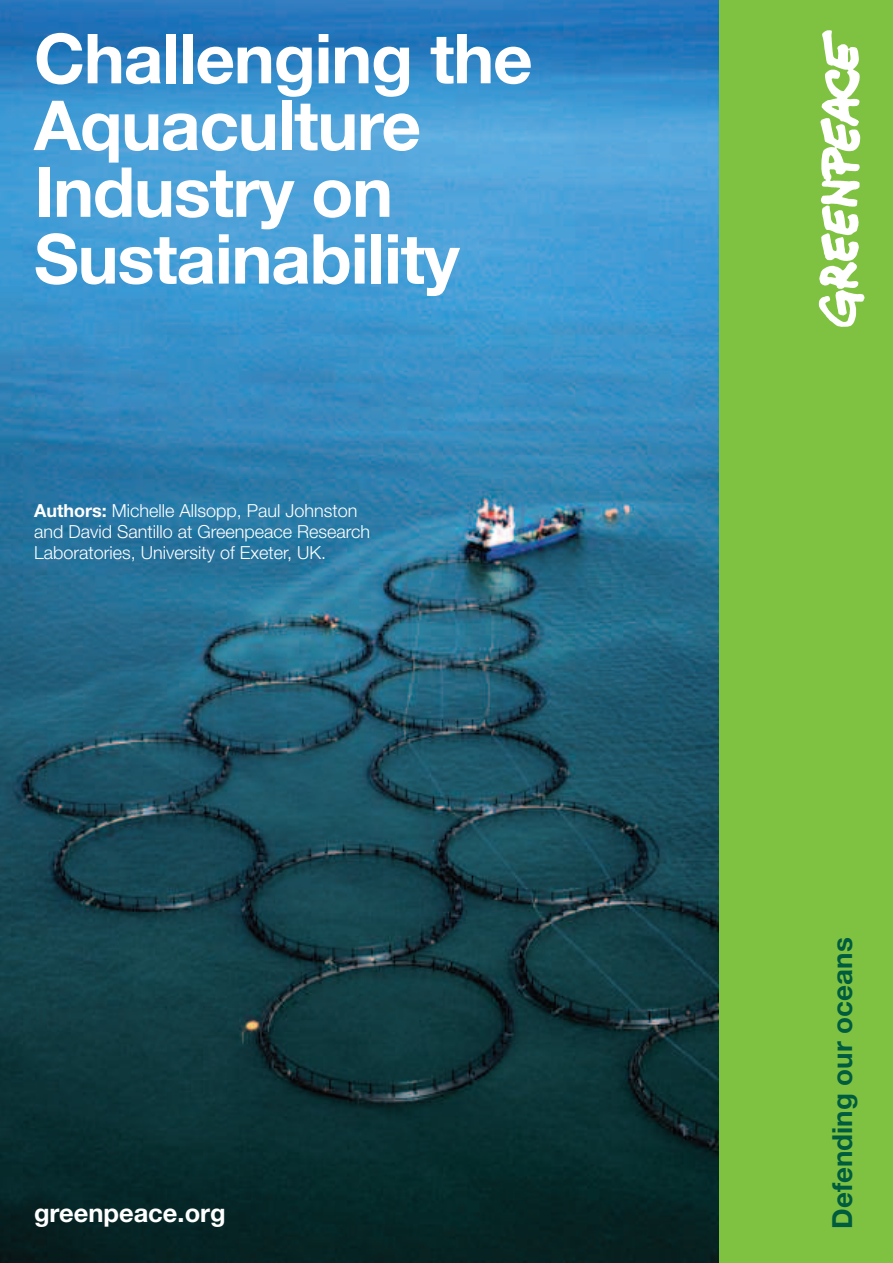
<style>
.page{position:relative;width:893px;height:1263px;background:#fff}
.page>*{position:absolute;margin:0;border:0;box-sizing:border-box;transform-origin:0 0}
.t1{font:700 69px/66.8px "Helvetica Neue LT Com";letter-spacing:-.015em;color:#fff}
.t2{font:700 27.75px "Helvetica Neue LT Com";color:#005c3e}
.t3{font:700 25.5px "Helvetica Neue LT Com";color:#fff}
.t4{font:300 18px/21px "Helvetica Neue LT Com";color:#fff}
.s1{font-weight:700}
</style>
<div class="page">
<img style="left:0;top:0;width:719px;height:1263px">
<div style="left:719px;top:0;width:174px;height:1263px;background:#7fc241"></div>
<svg style="left:819px;top:30px;width:46px;height:297px"></svg>
<h1 class="t1" style="left:34px;top:23px;width:500px">Challenging the<br>Aquaculture<br>Industry on<br>Sustainability</h1>
<p class="t4" style="left:34px;top:500px;width:338px"><span class="s1">Authors:</span> Michelle Allsopp, Paul Johnston and David Santillo at Greenpeace Research<br>Laboratories, University of Exeter, UK.</p>
<h3 class="t3" style="left:34px;top:1197px;width:193px">greenpeace.org</h3>
<h2 class="t2" style="left:825px;top:1229px;width:293px;rotate:-90deg">Defending our oceans</h2>
</div>
